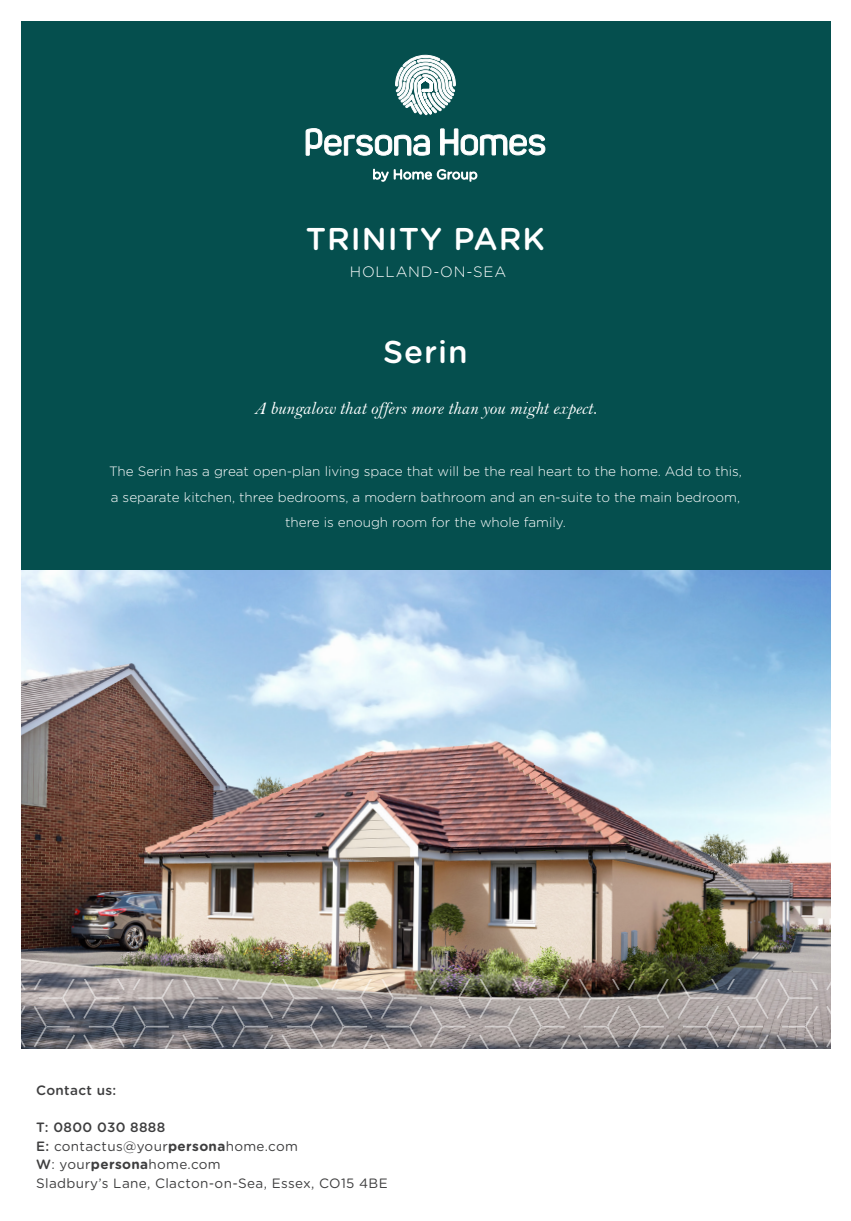
<style>
.page{position:relative;width:851px;height:1221px;background:#fff}
.page>*{position:absolute;margin:0;border:0;box-sizing:border-box;transform-origin:0 0}
.Scheme_name{font:500 31.5px "Gotham Rounded";letter-spacing:.03em;color:#fff}
.Intro_in_bell_italics{font:18px "Bell MT Italic";letter-spacing:-.005em;color:#fff}
.Scheme_location{font:300 15px "Gotham Rounded";letter-spacing:.05em;color:#fff}
.Body_copy_for_description{font:300 13.5px/25.5px "Gotham Rounded";color:#fff;text-align:center}
.t1{font:13.5px "Gotham Rounded";letter-spacing:.025em;color:#3e3e3f}
.Contact_us_bold{font:500 13.5px "Gotham Rounded";letter-spacing:.025em;color:#3e3e3f}
.s1{font-weight:500}
.s2{font-weight:700}
</style>
<div class="page">
<div style="left:21px;top:21px;width:809px;height:1010px;background:#054f4e"></div>
<img style="left:21px;top:570px;width:809px;height:478px">
<svg style="left:826px;top:979px;width:4px;height:11px"></svg>
<svg style="left:826px;top:1005px;width:4px;height:42px"></svg>
<svg style="left:677px;top:979px;width:41px;height:69px;background:#878483"></svg>
<svg style="left:627px;top:979px;width:42px;height:69px;background:#817d79"></svg>
<svg style="left:578px;top:979px;width:41px;height:69px;background:#857c79"></svg>
<svg style="left:479px;top:979px;width:41px;height:69px;background:#8d8983"></svg>
<svg style="left:429px;top:979px;width:42px;height:69px;background:#918b89"></svg>
<svg style="left:776px;top:979px;width:42px;height:69px;background:#aaa3a3"></svg>
<svg style="left:726px;top:979px;width:42px;height:69px;background:#999597"></svg>
<svg style="left:528px;top:979px;width:42px;height:69px;background:#8f8984"></svg>
<svg style="left:21px;top:979px;width:5px;height:11px"></svg>
<svg style="left:21px;top:1005px;width:5px;height:42px"></svg>
<svg style="left:133px;top:979px;width:41px;height:69px;background:#7f7e84"></svg>
<svg style="left:182px;top:979px;width:42px;height:69px;background:#7b797f"></svg>
<svg style="left:232px;top:979px;width:41px;height:69px;background:#7c7b7f"></svg>
<svg style="left:331px;top:979px;width:41px;height:69px;background:#938e8e"></svg>
<svg style="left:380px;top:979px;width:42px;height:69px;background:#8e8685"></svg>
<svg style="left:34px;top:979px;width:41px;height:69px;background:#79787f"></svg>
<svg style="left:83px;top:979px;width:42px;height:69px;background:#817f86"></svg>
<svg style="left:281px;top:979px;width:42px;height:69px;background:#8b8987"></svg>
<svg style="left:395px;top:55px;width:60px;height:60px"></svg>
<svg style="left:373px;top:169px;width:15px;height:13px"></svg>
<svg style="left:394px;top:169px;width:83px;height:13px"></svg>
<svg style="left:305px;top:128px;width:125px;height:28px"></svg>
<svg style="left:440px;top:128px;width:105px;height:27px"></svg>
<p class="Scheme_name" style="left:306px;top:216px;width:241px">TRINITY PARK</p>
<p class="Scheme_location" style="left:350px;top:261px;width:158px">HOLLAND-ON-SEA</p>
<p class="Scheme_name" style="left:383px;top:329px;width:86px">Serin</p>
<p class="Intro_in_bell_italics" style="left:254px;top:397px;width:344px">A bungalow that offers more than you might expect.</p>
<p class="Body_copy_for_description" style="left:109px;top:458px;width:634px">The Serin has a great open-plan living space that will be the real heart to the home. Add to this, a separate kitchen, three bedrooms, a modern bathroom and an en-suite to the main bedroom, there is enough room for the whole family.</p>
<p class="Contact_us_bold" style="left:36px;top:1080px;width:82px">Contact us:</p>
<p class="Contact_us_bold" style="left:36px;top:1117px;width:131px">T: 0800 030 8888</p>
<p class="t1" style="left:36px;top:1136px;width:263px"><span class="s1">E:</span> contactus@your<span class="s2">persona</span>home.com</p>
<p class="t1" style="left:36px;top:1155px;width:186px"><span class="s1">W</span>: your<span class="s2">persona</span>home.com</p>
<p class="t1" style="left:36px;top:1173px;width:353px">Sladbury’s Lane, Clacton-on-Sea, Essex, CO15 4BE</p>
</div>
